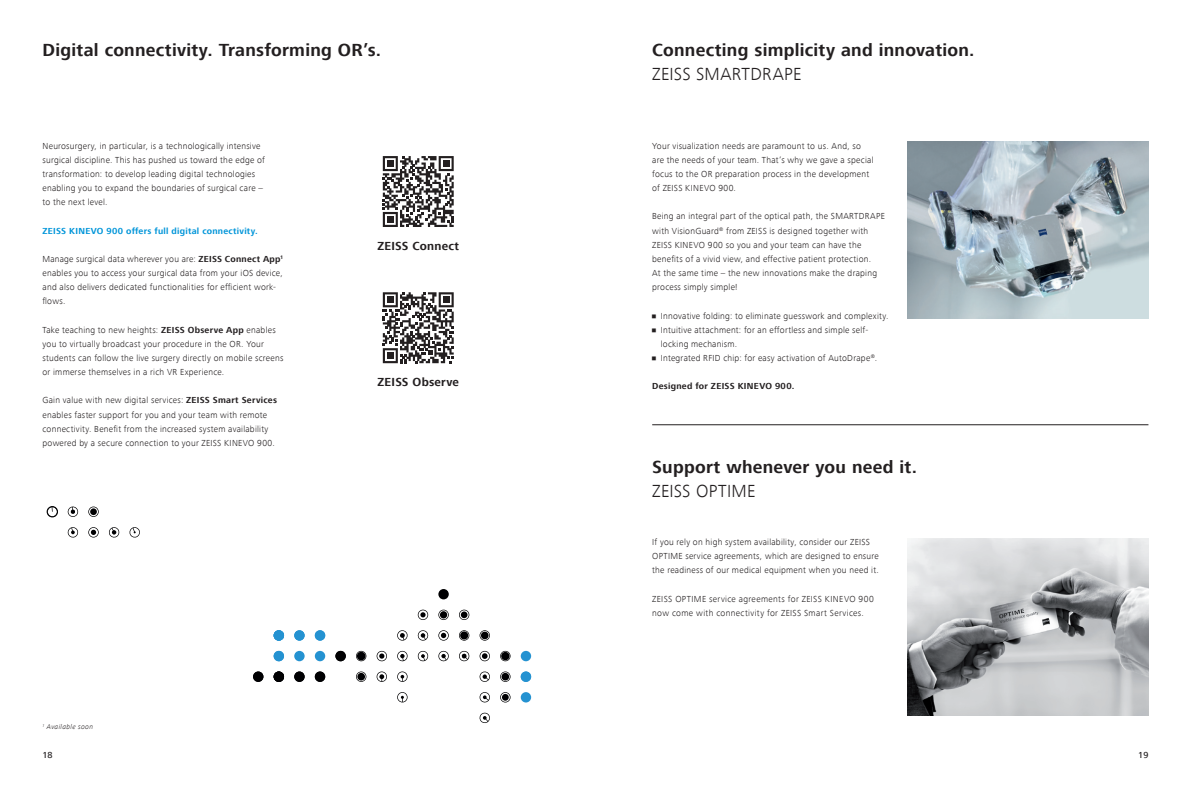
<style>
.page{position:relative;width:1191px;height:786px;background:#fff}
.page>*{position:absolute;margin:0;border:0;box-sizing:border-box;transform-origin:0 0}
.t1{font:700 18px "ZEISS Frutiger Next W1 G";letter-spacing:.015em;color:#231f20}
.t2{font:300 18px "ZEISS Frutiger Next W1 G";letter-spacing:.015em;color:#231f20}
.t3{font:700 12px "ZEISS Frutiger Next W1 G";letter-spacing:.02em;color:#231f20}
.t4{font:300 9px/14.1px "ZEISS Frutiger Next W1 G";letter-spacing:.03em;color:#231f20}
.t5{font:700 9px "ZEISS Frutiger Next W1 G";letter-spacing:.03em;color:#0095d9}
.t6{font:700 9px "ZEISS Frutiger Next W1 G";letter-spacing:.03em;color:#231f20}
.t7{font:500 9px "ZEISS Frutiger Next W1 G";color:#231f20}
.t8{font:italic 300 7px "ZEISS Frutiger Next W1 G";letter-spacing:.05em;color:#231f20}
.s1{font-weight:700}
</style>
<div class="page">
<img style="left:907px;top:142px;width:241px;height:177px">
<svg style="left:383px;top:156px;width:71px;height:71px"></svg>
<svg style="left:383px;top:292px;width:71px;height:71px"></svg>
<div style="left:294px;top:650px;width:11px;height:11px;background:#2492d1;border-radius:50%"></div>
<div style="left:315px;top:650px;width:10px;height:11px;background:#2492d1;border-radius:50%"></div>
<div style="left:274px;top:650px;width:10px;height:11px;background:#2492d1;border-radius:50%"></div>
<div style="left:335px;top:650px;width:11px;height:11px;background:#000002;border-radius:50%"></div>
<div style="left:521px;top:650px;width:10px;height:11px;background:#2492d1;border-radius:50%"></div>
<div style="left:294px;top:630px;width:11px;height:10px;background:#2492d1;border-radius:50%"></div>
<div style="left:315px;top:630px;width:10px;height:10px;background:#2492d1;border-radius:50%"></div>
<div style="left:274px;top:630px;width:10px;height:10px;background:#2492d1;border-radius:50%"></div>
<svg style="left:438px;top:588px;width:11px;height:11px"></svg>
<div style="left:294px;top:671px;width:11px;height:10px;background:#000002;border-radius:50%"></div>
<div style="left:315px;top:671px;width:10px;height:10px;background:#000002;border-radius:50%"></div>
<div style="left:253px;top:671px;width:10px;height:10px;background:#000002;border-radius:50%"></div>
<div style="left:274px;top:671px;width:10px;height:10px;background:#000002;border-radius:50%"></div>
<div style="left:521px;top:691px;width:10px;height:11px;background:#2492d1;border-radius:50%"></div>
<div style="left:521px;top:671px;width:10px;height:10px;background:#2492d1;border-radius:50%"></div>
<svg style="left:356px;top:650px;width:10px;height:11px"></svg>
<svg style="left:356px;top:671px;width:10px;height:10px"></svg>
<svg style="left:376px;top:650px;width:11px;height:11px"></svg>
<svg style="left:418px;top:609px;width:10px;height:10px"></svg>
<svg style="left:479px;top:630px;width:11px;height:10px"></svg>
<svg style="left:459px;top:630px;width:10px;height:10px"></svg>
<svg style="left:459px;top:609px;width:10px;height:10px"></svg>
<svg style="left:438px;top:609px;width:11px;height:10px"></svg>
<svg style="left:438px;top:630px;width:11px;height:10px"></svg>
<svg style="left:479px;top:650px;width:11px;height:11px"></svg>
<svg style="left:500px;top:650px;width:10px;height:11px"></svg>
<svg style="left:500px;top:671px;width:10px;height:10px"></svg>
<svg style="left:500px;top:692px;width:10px;height:10px"></svg>
<svg style="left:397px;top:630px;width:11px;height:11px"></svg>
<svg style="left:376px;top:671px;width:11px;height:10px"></svg>
<svg style="left:459px;top:650px;width:11px;height:11px"></svg>
<svg style="left:397px;top:650px;width:11px;height:11px"></svg>
<svg style="left:397px;top:671px;width:11px;height:10px"></svg>
<svg style="left:397px;top:692px;width:11px;height:10px"></svg>
<svg style="left:417px;top:650px;width:12px;height:11px"></svg>
<svg style="left:438px;top:650px;width:11px;height:11px"></svg>
<svg style="left:417px;top:630px;width:12px;height:11px"></svg>
<svg style="left:479px;top:692px;width:11px;height:10px"></svg>
<svg style="left:479px;top:671px;width:11px;height:11px"></svg>
<svg style="left:479px;top:712px;width:11px;height:11px"></svg>
<svg style="left:47px;top:506px;width:11px;height:11px"></svg>
<svg style="left:67px;top:506px;width:11px;height:11px"></svg>
<svg style="left:88px;top:506px;width:11px;height:10px"></svg>
<svg style="left:88px;top:527px;width:11px;height:10px"></svg>
<svg style="left:109px;top:527px;width:11px;height:11px"></svg>
<svg style="left:67px;top:527px;width:12px;height:11px"></svg>
<svg style="left:129px;top:527px;width:11px;height:11px"></svg>
<hr style="left:652px;top:424px;width:496px;height:1px;background:#231f20">
<img style="left:907px;top:538px;width:241px;height:176px">
<h1 class="t1" style="left:43px;top:39px;width:340px">Digital connectivity. Transforming OR’s.</h1>
<p class="t4" style="left:43px;top:138px;width:224px">Neurosurgery, in particular, is a technologically intensive surgical discipline. This has pushed us toward the edge of transformation: to develop leading digital technologies enabling you to expand the boundaries of surgical care – to the next level.</p>
<p class="t5" style="left:43px;top:225px;width:217px">ZEISS KINEVO 900 offers full digital connectivity.</p>
<p class="t4" style="left:43px;top:251px;width:242px">Manage surgical data wherever you are: <span class="s1">ZEISS Connect App</span><sup>1 </sup>enables you to access your surgical data from your iOS device, and also delivers dedicated functionalities for efficient work&shy;flows.</p>
<p class="t4" style="left:43px;top:322px;width:242px">Take teaching to new heights: <span class="s1">ZEISS Observe App</span> enables you to virtually broadcast your procedure in the OR. Your students can follow the live surgery directly on mobile screens or immerse themselves in a rich VR Experience.</p>
<p class="t4" style="left:43px;top:393px;width:236px">Gain value with new digital services: <span class="s1">ZEISS Smart Services </span>enables faster support for you and your team with remote connectivity. Benefit from the increased system availability powered by a secure connection to your ZEISS KINEVO 900.</p>
<h2 class="t3" style="left:377px;top:239px;width:83px">ZEISS Connect</h2>
<h2 class="t3" style="left:377px;top:375px;width:83px">ZEISS Observe</h2>
<h1 class="t1" style="left:652px;top:39px;width:324px">Connecting simplicity and innovation.</h1>
<h1 class="t2" style="left:652px;top:63px;width:151px">ZEISS SMARTDRAPE</h1>
<p class="t4" style="left:652px;top:138px;width:223px">Your visualization needs are paramount to us. And, so are the needs of your team. That’s why we gave a special focus to the OR preparation process in the development of ZEISS KINEVO 900.</p>
<p class="t4" style="left:652px;top:209px;width:234px">Being an integral part of the optical path, the SMARTDRAPE with VisionGuard<sup>®</sup> from ZEISS is designed together with ZEISS KINEVO 900 so you and your team can have the benefits of a vivid view, and effective patient protection.<br>At the same time – the new innovations make the draping process simply simple!</p>
<p class="t4" style="left:652px;top:308px;width:238px">• Innovative folding: to eliminate guesswork and complexity.</p>
<p class="t4" style="left:660px;top:322px;width:209px;text-indent:-9px">• Intuitive attachment: for an effortless and simple self&shy;locking mechanism.</p>
<p class="t4" style="left:652px;top:351px;width:226px">• Integrated RFID chip: for easy activation of AutoDrape<sup>®</sup>.</p>
<p class="t6" style="left:652px;top:381px;width:144px">Designed for ZEISS KINEVO 900.</p>
<h1 class="t1" style="left:652px;top:456px;width:266px">Support whenever you need it.</h1>
<h1 class="t2" style="left:652px;top:480px;width:105px">ZEISS OPTIME</h1>
<p class="t4" style="left:652px;top:535px;width:228px">If you rely on high system availability, consider our ZEISS<br>OPTIME service agreements, which are designed to ensure the readiness of our medical equipment when you need it.</p>
<p class="t4" style="left:652px;top:591px;width:223px">ZEISS OPTIME service agreements for ZEISS KINEVO 900 now come with connectivity for ZEISS Smart Services.</p>
<p class="t8" style="left:43px;top:722px;width:52px"><sup>1</sup> Available soon</p>
<p class="t7" style="left:43px;top:749px;width:12px">18</p>
<p class="t7" style="left:1138px;top:749px;width:12px">19</p>
</div>
